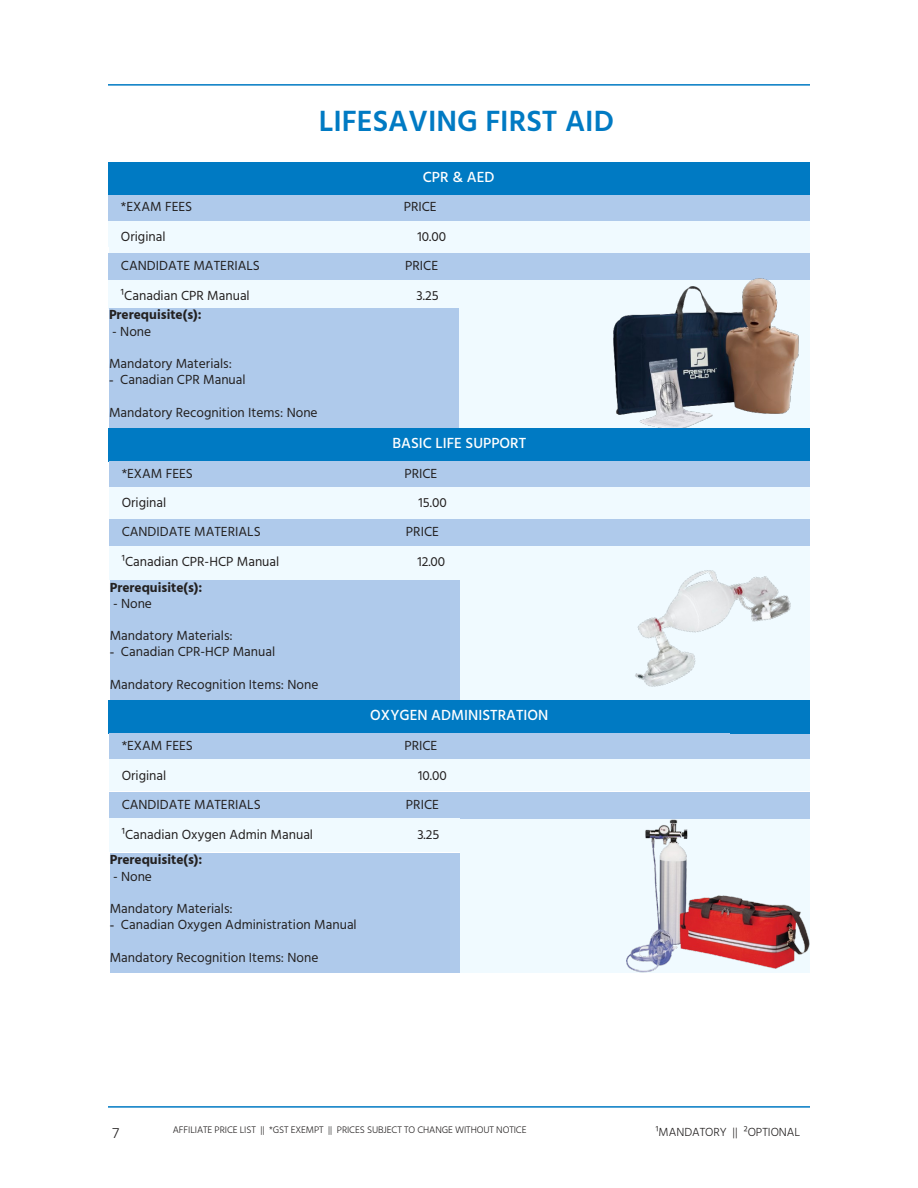
<style>
.page{position:relative;width:918px;height:1188px;background:#fff}
.page>*{position:absolute;margin:0;border:0;box-sizing:border-box;transform-origin:0 0}
.t1{font:600 30px "Hind";color:#007ac3}
.t2{font:500 15px "Hind";color:#fff}
.t3{font:300 15px "Hind";color:#232020}
.t4{font:13.5px "Hind";color:#232020}
.t5{font:700 13.5px "Hind";color:#232020}
.t6{font:300 12px "Hind";letter-spacing:-.005em;color:#232020}
.t7{font:300 9.75px "Hind";letter-spacing:-.01em;color:#232020}
.s1{font-family:"Times New Roman"}
</style>
<div class="page">
<hr style="left:108px;top:84px;width:702px;height:2px;background:#007ac3">
<hr style="left:108px;top:1106px;width:702px;height:2px;background:#007ac3">
<div style="left:108px;top:162px;width:701px;height:33px;background:#007ac3"></div>
<div style="left:108px;top:195px;width:270px;height:26px;background:#afcaeb"></div>
<div style="left:378px;top:195px;width:81px;height:26px;background:#afcaeb"></div>
<div style="left:459px;top:195px;width:270px;height:26px;background:#afcaeb"></div>
<div style="left:729px;top:195px;width:80px;height:26px;background:#afcaeb"></div>
<div style="left:108px;top:253px;width:270px;height:27px;background:#afcaeb"></div>
<div style="left:378px;top:253px;width:81px;height:27px;background:#afcaeb"></div>
<div style="left:459px;top:253px;width:270px;height:27px;background:#afcaeb"></div>
<div style="left:729px;top:253px;width:80px;height:27px;background:#afcaeb"></div>
<div style="left:109px;top:221px;width:700px;height:31px;background:#f0faff"></div>
<div style="left:108px;top:280px;width:276px;height:28px;background:#f0faff"></div>
<div style="left:378px;top:280px;width:81px;height:28px;background:#f0faff"></div>
<div style="left:459px;top:280px;width:270px;height:148px;background:#f0faff"></div>
<img style="left:613px;top:266px;width:197px;height:162px">
<div style="left:109px;top:308px;width:350px;height:120px;background:#afcaeb"></div>
<div style="left:109px;top:428px;width:701px;height:34px;background:#007ac3"></div>
<div style="left:109px;top:462px;width:270px;height:25px;background:#afcaeb"></div>
<div style="left:379px;top:462px;width:81px;height:25px;background:#afcaeb"></div>
<div style="left:460px;top:462px;width:270px;height:25px;background:#afcaeb"></div>
<div style="left:730px;top:462px;width:80px;height:25px;background:#afcaeb"></div>
<div style="left:109px;top:519px;width:270px;height:27px;background:#afcaeb"></div>
<div style="left:379px;top:519px;width:81px;height:27px;background:#afcaeb"></div>
<div style="left:460px;top:519px;width:270px;height:27px;background:#afcaeb"></div>
<div style="left:110px;top:487px;width:700px;height:31px;background:#f0faff"></div>
<div style="left:109px;top:546px;width:270px;height:33px;background:#f0faff"></div>
<div style="left:379px;top:546px;width:81px;height:33px;background:#f0faff"></div>
<div style="left:460px;top:546px;width:270px;height:154px;background:#f0faff"></div>
<img style="left:579px;top:518px;width:231px;height:216px">
<div style="left:110px;top:580px;width:350px;height:120px;background:#afcaeb"></div>
<div style="left:109px;top:700px;width:701px;height:33px;background:#007ac3"></div>
<div style="left:109px;top:733px;width:270px;height:26px;background:#afcaeb"></div>
<div style="left:379px;top:733px;width:81px;height:26px;background:#afcaeb"></div>
<div style="left:460px;top:733px;width:270px;height:26px;background:#afcaeb"></div>
<div style="left:730px;top:734px;width:80px;height:26px;background:#afcaeb"></div>
<div style="left:109px;top:792px;width:270px;height:27px;background:#afcaeb"></div>
<div style="left:379px;top:792px;width:81px;height:27px;background:#afcaeb"></div>
<div style="left:460px;top:792px;width:270px;height:27px;background:#afcaeb"></div>
<div style="left:730px;top:792px;width:80px;height:27px;background:#afcaeb"></div>
<div style="left:110px;top:760px;width:700px;height:31px;background:#f0faff"></div>
<div style="left:109px;top:819px;width:270px;height:33px;background:#f0faff"></div>
<div style="left:379px;top:819px;width:81px;height:33px;background:#f0faff"></div>
<div style="left:460px;top:819px;width:270px;height:154px;background:#f0faff"></div>
<img style="left:627px;top:819px;width:183px;height:154px">
<div style="left:110px;top:853px;width:350px;height:120px;background:#afcaeb"></div>
<h1 class="t1" style="left:319px;top:100px;width:297px">LIFESAVING FIRST AID</h1>
<p class="t2" style="left:423px;top:167px;width:73px">CPR &amp; AED</p>
<p class="t4" style="left:121px;top:198px;width:73px">*EXAM FEES</p>
<p class="t4" style="left:404px;top:198px;width:34px">PRICE</p>
<p class="t4" style="left:121px;top:227px;width:46px">Original</p>
<p class="t4" style="left:417px;top:227px;width:30px">10.00</p>
<p class="t4" style="left:121px;top:256px;width:141px">CANDIDATE MATERIALS</p>
<p class="t4" style="left:405px;top:256px;width:34px">PRICE</p>
<p class="t4" style="left:121px;top:286px;width:130px">¹Canadian CPR Manual</p>
<p class="t4" style="left:417px;top:286px;width:24px">3.25</p>
<p class="t5" style="left:109px;top:307px;width:94px">Prerequisite(s):</p>
<p class="t4" style="left:112px;top:322px;width:40px">- None</p>
<p class="t4" style="left:109px;top:354px;width:125px">Mandatory Materials:</p>
<p class="t4" style="left:109px;top:371px;width:138px"><span class="s1">-</span> Canadian CPR Manual</p>
<p class="t4" style="left:109px;top:403px;width:210px">Mandatory Recognition Items: None</p>
<p class="t2" style="left:392px;top:433px;width:135px">BASIC LIFE SUPPORT</p>
<p class="t4" style="left:122px;top:464px;width:73px">*EXAM FEES</p>
<p class="t4" style="left:404px;top:464px;width:34px">PRICE</p>
<p class="t4" style="left:122px;top:494px;width:46px">Original</p>
<p class="t4" style="left:419px;top:494px;width:30px">15.00</p>
<p class="t4" style="left:122px;top:522px;width:141px">CANDIDATE MATERIALS</p>
<p class="t4" style="left:406px;top:522px;width:34px">PRICE</p>
<p class="t4" style="left:122px;top:552px;width:159px">¹Canadian CPR-HCP Manual</p>
<p class="t4" style="left:417px;top:552px;width:29px">12.00</p>
<p class="t5" style="left:110px;top:579px;width:94px">Prerequisite(s):</p>
<p class="t4" style="left:113px;top:594px;width:40px">- None</p>
<p class="t4" style="left:110px;top:627px;width:125px">Mandatory Materials:</p>
<p class="t4" style="left:110px;top:643px;width:167px"><span class="s1">-</span> Canadian CPR-HCP Manual</p>
<p class="t4" style="left:110px;top:675px;width:210px">Mandatory Recognition Items: None</p>
<p class="t2" style="left:370px;top:705px;width:180px">OXYGEN ADMINISTRATION</p>
<p class="t4" style="left:122px;top:736px;width:73px">*EXAM FEES</p>
<p class="t4" style="left:404px;top:737px;width:34px">PRICE</p>
<p class="t4" style="left:122px;top:766px;width:46px">Original</p>
<p class="t4" style="left:418px;top:766px;width:30px">10.00</p>
<p class="t4" style="left:122px;top:795px;width:141px">CANDIDATE MATERIALS</p>
<p class="t4" style="left:406px;top:795px;width:34px">PRICE</p>
<p class="t4" style="left:122px;top:825px;width:193px">¹Canadian Oxygen Admin Manual</p>
<p class="t4" style="left:417px;top:825px;width:24px">3.25</p>
<p class="t5" style="left:110px;top:852px;width:94px">Prerequisite(s):</p>
<p class="t4" style="left:113px;top:867px;width:40px">- None</p>
<p class="t4" style="left:110px;top:899px;width:125px">Mandatory Materials:</p>
<p class="t4" style="left:110px;top:916px;width:249px"><span class="s1">-</span> Canadian Oxygen Administration Manual</p>
<p class="t4" style="left:110px;top:948px;width:210px">Mandatory Recognition Items: None</p>
<p class="t3" style="left:113px;top:1123px;width:8px">7</p>
<p class="t6" style="left:656px;top:1124px;width:146px">¹MANDATORY || ²OPTIONAL</p>
<p class="t7" style="left:173px;top:1124px;width:355px">AFFILIATE PRICE LIST || *GST EXEMPT || PRICES SUBJECT TO CHANGE WITHOUT NOTICE</p>
</div>
